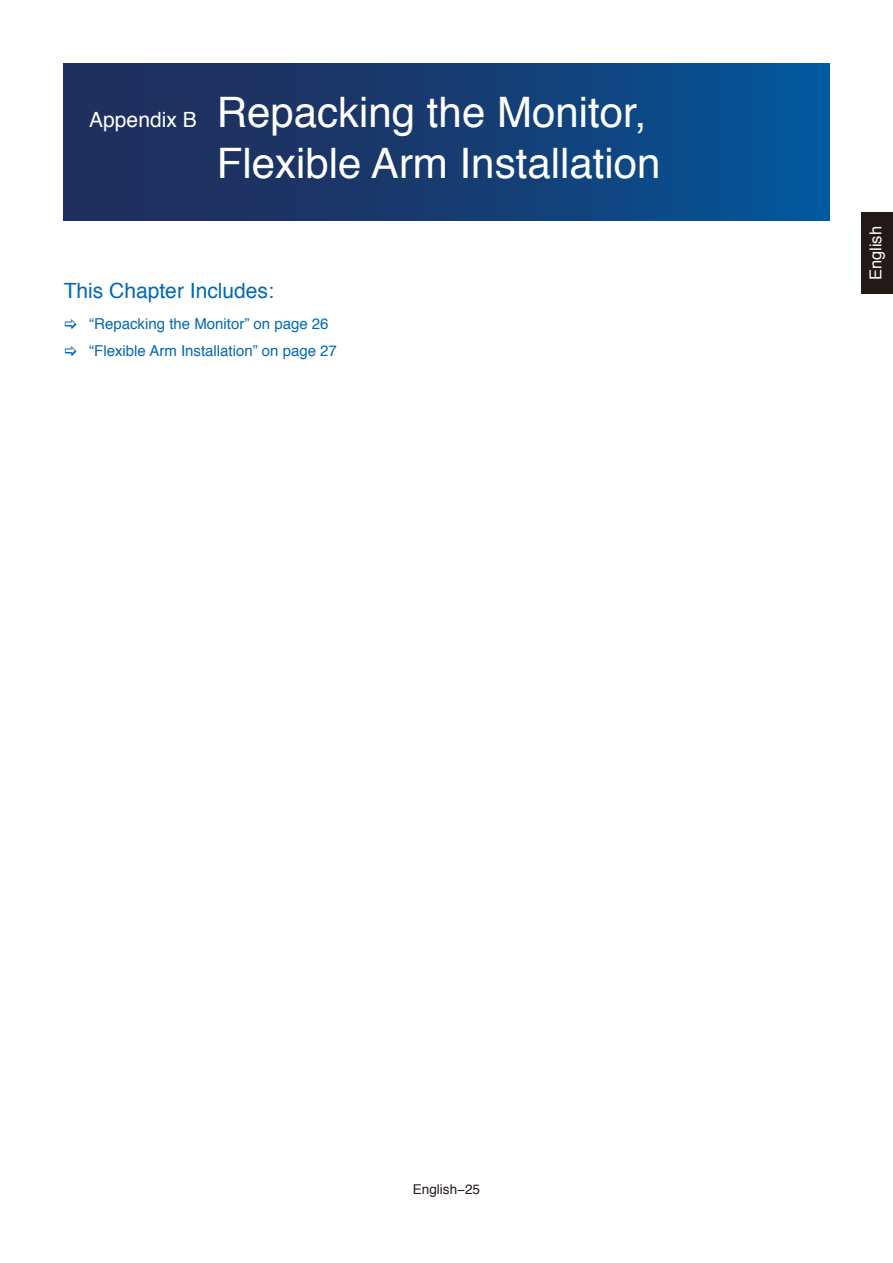
<style>
.page{position:relative;width:893px;height:1263px;background:#fff}
.page>*{position:absolute;margin:0;border:0;box-sizing:border-box;transform-origin:0 0}
.t1{font:42px/50.4px "Helvetica";color:#fff}
.t2{font:21px "Helvetica";color:#0069b7}
.t3{font:16.5px "Helvetica";color:#fff}
.t4{font:15px/26.5px "Helvetica";color:#0069b7}
.t5{font:13.5px "Helvetica";color:#231916}
.s1{font-size:21px}
</style>
<div class="page">
<div style="left:861px;top:213px;width:32px;height:81px;background:#231916"></div>
<div style="left:64px;top:64px;width:765px;height:156px;background:linear-gradient(to right,#242954,#055497)"></div>
<h1 class="t1" style="left:217px;top:89px;width:445px;text-indent:-128px"><span class="s1">Appendix B</span> Repacking the Monitor,<br>Flexible Arm Installation</h1>
<h2 class="t2" style="left:64px;top:275px;width:207px">This Chapter Includes:</h2>
<p class="t4" style="left:89px;top:311px;width:249px">“Repacking the Monitor” on page 26 “Flexible Arm Installation” on page 27</p>
<p class="t3" style="left:863px;top:280px;width:56px;rotate:-90deg">English</p>
<p class="t5" style="left:413px;top:1179px;width:69px">English−25</p>
</div>
